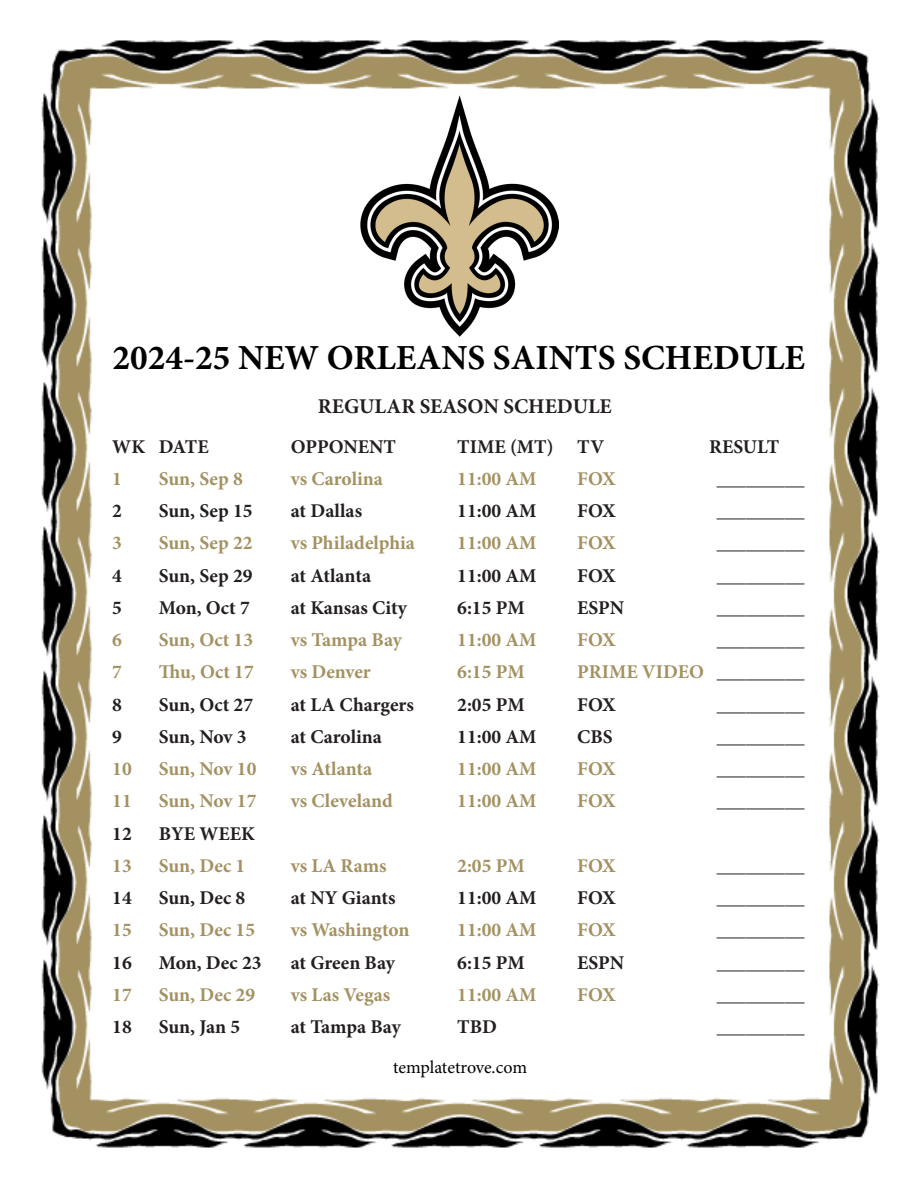
<style>
.page{position:relative;width:918px;height:1188px;background:#fff}
.page>*{position:absolute;margin:0;border:0;box-sizing:border-box;transform-origin:0 0}
.t1{font:700 35.25px "Minion Pro";color:#000}
.t2{font:700 21px "Minion Pro";color:#231f20}
.t3{font:700 19.5px "Minion Pro";color:#231f20}
.t4{font:700 19.5px "Minion Pro";color:#a39161}
.t5{font:18px "Minion Pro";letter-spacing:-.005em;color:#000}
.s1{color:#231f20}
</style>
<div class="page">
<img style="left:41px;top:40px;width:839px;height:1108px">
<img style="left:359px;top:94px;width:200px;height:243px">
<p class="t1" style="left:113px;top:333px;width:694px">2024-25 NEW ORLEANS SAINTS SCHEDULE</p>
<p class="t2" style="left:318px;top:391px;width:295px">REGULAR SEASON SCHEDULE</p>
<p class="t3" style="left:112px;top:433px;width:98px">WK DATE</p>
<p class="t3" style="left:291px;top:433px;width:107px">OPPONENT</p>
<p class="t3" style="left:457px;top:433px;width:148px">TIME (MT) TV</p>
<p class="t3" style="left:709px;top:433px;width:71px">RESULT</p>
<p class="t4" style="left:112px;top:465px;width:11px">1</p>
<p class="t4" style="left:159px;top:465px;width:86px">Sun, Sep 8</p>
<p class="t4" style="left:291px;top:465px;width:94px">vs Carolina</p>
<p class="t4" style="left:457px;top:465px;width:81px">11:00 AM</p>
<p class="t4" style="left:577px;top:465px;width:40px">FOX</p>
<p class="t3" style="left:717px;top:465px;width:89px">_________</p>
<p class="t3" style="left:112px;top:497px;width:11px">2</p>
<p class="t3" style="left:159px;top:497px;width:95px">Sun, Sep 15</p>
<p class="t3" style="left:291px;top:497px;width:73px">at Dallas</p>
<p class="t3" style="left:457px;top:497px;width:81px">11:00 AM</p>
<p class="t3" style="left:577px;top:497px;width:40px">FOX</p>
<p class="t3" style="left:717px;top:497px;width:89px">_________</p>
<p class="t4" style="left:112px;top:530px;width:11px">3</p>
<p class="t4" style="left:159px;top:530px;width:95px">Sun, Sep 22</p>
<p class="t4" style="left:291px;top:530px;width:126px">vs Philadelphia</p>
<p class="t4" style="left:457px;top:530px;width:81px">11:00 AM</p>
<p class="t4" style="left:577px;top:530px;width:40px">FOX</p>
<p class="t3" style="left:717px;top:530px;width:89px">_________</p>
<p class="t3" style="left:112px;top:562px;width:11px">4</p>
<p class="t3" style="left:159px;top:562px;width:95px">Sun, Sep 29</p>
<p class="t3" style="left:291px;top:562px;width:82px">at Atlanta</p>
<p class="t3" style="left:457px;top:562px;width:81px">11:00 AM</p>
<p class="t3" style="left:577px;top:562px;width:40px">FOX</p>
<p class="t3" style="left:717px;top:562px;width:89px">_________</p>
<p class="t3" style="left:112px;top:594px;width:11px">5</p>
<p class="t3" style="left:159px;top:594px;width:93px">Mon, Oct 7</p>
<p class="t3" style="left:291px;top:594px;width:118px">at Kansas City</p>
<p class="t3" style="left:457px;top:594px;width:69px">6:15 PM</p>
<p class="t3" style="left:577px;top:594px;width:48px">ESPN</p>
<p class="t3" style="left:717px;top:594px;width:89px">_________</p>
<p class="t4" style="left:112px;top:626px;width:11px">6</p>
<p class="t4" style="left:159px;top:626px;width:96px">Sun, Oct 13</p>
<p class="t4" style="left:291px;top:626px;width:113px">vs Tampa Bay</p>
<p class="t4" style="left:457px;top:626px;width:81px">11:00 AM</p>
<p class="t4" style="left:577px;top:626px;width:40px">FOX</p>
<p class="t3" style="left:717px;top:626px;width:89px">_________</p>
<p class="t4" style="left:112px;top:659px;width:11px">7</p>
<p class="t4" style="left:159px;top:659px;width:97px">Thu, Oct 17</p>
<p class="t4" style="left:291px;top:659px;width:82px">vs Denver</p>
<p class="t4" style="left:457px;top:659px;width:69px">6:15 PM</p>
<p class="t4" style="left:577px;top:659px;width:229px">PRIME VIDEO <span class="s1">_________</span></p>
<p class="t3" style="left:112px;top:691px;width:11px">8</p>
<p class="t3" style="left:159px;top:691px;width:96px">Sun, Oct 27</p>
<p class="t3" style="left:291px;top:691px;width:125px">at LA Chargers</p>
<p class="t3" style="left:457px;top:691px;width:69px">2:05 PM</p>
<p class="t3" style="left:577px;top:691px;width:40px">FOX</p>
<p class="t3" style="left:717px;top:691px;width:89px">_________</p>
<p class="t3" style="left:112px;top:723px;width:11px">9</p>
<p class="t3" style="left:159px;top:723px;width:89px">Sun, Nov 3</p>
<p class="t3" style="left:291px;top:723px;width:93px">at Carolina</p>
<p class="t3" style="left:457px;top:723px;width:81px">11:00 AM</p>
<p class="t3" style="left:577px;top:723px;width:37px">CBS</p>
<p class="t3" style="left:717px;top:723px;width:89px">_________</p>
<p class="t4" style="left:112px;top:755px;width:21px">10</p>
<p class="t4" style="left:159px;top:755px;width:99px">Sun, Nov 10</p>
<p class="t4" style="left:291px;top:755px;width:83px">vs Atlanta</p>
<p class="t4" style="left:457px;top:755px;width:81px">11:00 AM</p>
<p class="t4" style="left:577px;top:755px;width:40px">FOX</p>
<p class="t3" style="left:717px;top:755px;width:89px">_________</p>
<p class="t4" style="left:112px;top:788px;width:21px">11</p>
<p class="t4" style="left:159px;top:788px;width:99px">Sun, Nov 17</p>
<p class="t4" style="left:291px;top:788px;width:104px">vs Cleveland</p>
<p class="t4" style="left:457px;top:788px;width:81px">11:00 AM</p>
<p class="t4" style="left:577px;top:788px;width:40px">FOX</p>
<p class="t3" style="left:717px;top:788px;width:89px">_________</p>
<p class="t3" style="left:112px;top:820px;width:21px">12</p>
<p class="t3" style="left:159px;top:820px;width:98px">BYE WEEK</p>
<p class="t4" style="left:112px;top:852px;width:21px">13</p>
<p class="t4" style="left:159px;top:852px;width:88px">Sun, Dec 1</p>
<p class="t4" style="left:291px;top:852px;width:97px">vs LA Rams</p>
<p class="t4" style="left:457px;top:852px;width:69px">2:05 PM</p>
<p class="t4" style="left:577px;top:852px;width:40px">FOX</p>
<p class="t3" style="left:717px;top:852px;width:89px">_________</p>
<p class="t3" style="left:112px;top:884px;width:21px">14</p>
<p class="t3" style="left:159px;top:884px;width:88px">Sun, Dec 8</p>
<p class="t3" style="left:291px;top:884px;width:106px">at NY Giants</p>
<p class="t3" style="left:457px;top:884px;width:81px">11:00 AM</p>
<p class="t3" style="left:577px;top:884px;width:40px">FOX</p>
<p class="t3" style="left:717px;top:884px;width:89px">_________</p>
<p class="t4" style="left:112px;top:917px;width:21px">15</p>
<p class="t4" style="left:159px;top:917px;width:98px">Sun, Dec 15</p>
<p class="t4" style="left:291px;top:917px;width:120px">vs Washington</p>
<p class="t4" style="left:457px;top:917px;width:81px">11:00 AM</p>
<p class="t4" style="left:577px;top:917px;width:40px">FOX</p>
<p class="t3" style="left:717px;top:917px;width:89px">_________</p>
<p class="t3" style="left:112px;top:949px;width:21px">16</p>
<p class="t3" style="left:159px;top:949px;width:104px">Mon, Dec 23</p>
<p class="t3" style="left:291px;top:949px;width:106px">at Green Bay</p>
<p class="t3" style="left:457px;top:949px;width:69px">6:15 PM</p>
<p class="t3" style="left:577px;top:949px;width:48px">ESPN</p>
<p class="t3" style="left:717px;top:949px;width:89px">_________</p>
<p class="t4" style="left:112px;top:981px;width:21px">17</p>
<p class="t4" style="left:159px;top:981px;width:98px">Sun, Dec 29</p>
<p class="t4" style="left:291px;top:981px;width:101px">vs Las Vegas</p>
<p class="t4" style="left:457px;top:981px;width:81px">11:00 AM</p>
<p class="t4" style="left:577px;top:981px;width:40px">FOX</p>
<p class="t3" style="left:717px;top:981px;width:89px">_________</p>
<p class="t3" style="left:112px;top:1013px;width:21px">18</p>
<p class="t3" style="left:159px;top:1013px;width:83px">Sun, Jan 5</p>
<p class="t3" style="left:291px;top:1013px;width:112px">at Tampa Bay</p>
<p class="t3" style="left:457px;top:1013px;width:41px">TBD</p>
<p class="t3" style="left:717px;top:1013px;width:89px">_________</p>
<p class="t5" style="left:393px;top:1055px;width:136px">templatetrove.com</p>
</div>
